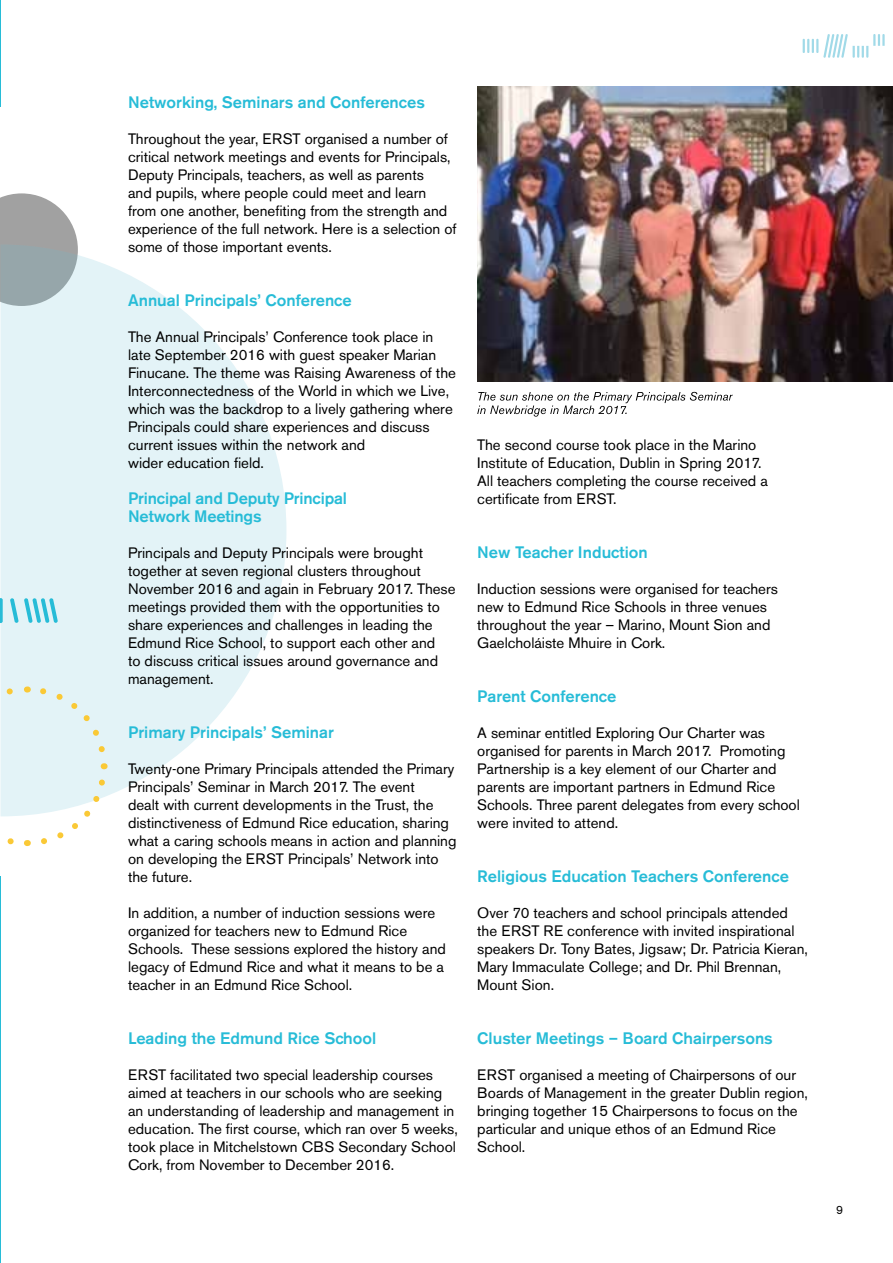
<style>
.page{position:relative;width:893px;height:1263px;background:#fff}
.page>*{position:absolute;margin:0;border:0;box-sizing:border-box;transform-origin:0 0}
.t1{font:500 16.5px/18px "Akzidenz Grotesk BE";color:#27bcd7}
.t2{font:15px/18px "Akzidenz Grotesk BE";color:#000}
.t3{font:12px "Akzidenz Grotesk BE";color:#000}
</style>
<div class="page">
<svg style="left:803px;top:34px;width:82px;height:24px"></svg>
<hr style="left:0;top:0;width:1px;height:1263px;background:#27bcd7">
<div style="left:0;top:108px;width:366px;height:768px;background:#fff"></div>
<svg style="left:0;top:255px;width:286px;height:560px;fill:#e3f3f7"></svg>
<img style="left:477px;top:87px;width:416px;height:295px">
<svg style="left:0;top:193px;width:78px;height:113px;background:#a9b1b3"></svg>
<svg style="left:0;top:598px;width:3px;height:25px"></svg>
<svg style="left:10px;top:598px;width:48px;height:25px"></svg>
<svg style="left:37px;top:763px;width:73px;height:82px"></svg>
<div style="left:27px;top:683px;width:82px;height:73px;background:#e3f3f7"></div>
<svg style="left:0;top:684px;width:17px;height:85px"></svg>
<svg style="left:0;top:776px;width:28px;height:70px"></svg>
<svg style="left:477px;top:392px;width:256px;height:25px"></svg>
<p class="t1" style="left:128px;top:93px;width:298px">Networking, Seminars and Conferences</p>
<p class="t2" style="left:128px;top:130px;width:330px">Throughout the year, ERST organised a number of critical network meetings and events for Principals, Deputy Principals, teachers, as well as parents<br>and pupils, where people could meet and learn from one another, benefiting from the strength and experience of the full network. Here is a selection of some of those important events.</p>
<p class="t1" style="left:128px;top:291px;width:225px">Annual Principals’ Conference</p>
<p class="t2" style="left:128px;top:328px;width:329px">The Annual Principals’ Conference took place in late September 2016 with guest speaker Marian Finucane. The theme was Raising Awareness of the Interconnectedness of the World in which we Live, which was the backdrop to a lively gathering where Principals could share experiences and discuss current issues within the network and<br>wider education field.</p>
<p class="t1" style="left:128px;top:489px;width:220px">Principal and Deputy Principal<br>Network Meetings</p>
<p class="t2" style="left:128px;top:544px;width:329px">Principals and Deputy Principals were brought together at seven regional clusters throughout November 2016 and again in February 2017. These meetings provided them with the opportunities to share experiences and challenges in leading the Edmund Rice School, to support each other and<br>to discuss critical issues around governance and management.</p>
<p class="t1" style="left:128px;top:723px;width:207px">Primary Principals’ Seminar</p>
<p class="t2" style="left:128px;top:760px;width:330px">Twenty-one Primary Principals attended the Primary Principals’ Seminar in March 2017. The event<br>dealt with current developments in the Trust, the distinctiveness of Edmund Rice education, sharing what a caring schools means in action and planning on developing the ERST Principals’ Network into the future.</p>
<p class="t2" style="left:128px;top:904px;width:319px">In addition, a number of induction sessions were organized for teachers new to Edmund Rice Schools. These sessions explored the history and legacy of Edmund Rice and what it means to be a teacher in an Edmund Rice School.</p>
<p class="t1" style="left:128px;top:1029px;width:250px">Leading the Edmund Rice School</p>
<p class="t2" style="left:128px;top:1066px;width:331px">ERST facilitated two special leadership courses aimed at teachers in our schools who are seeking an understanding of leadership and management in education. The first course, which ran over 5 weeks, took place in Mitchelstown CBS Secondary School Cork, from November to December 2016.</p>
<p class="t2" style="left:477px;top:436px;width:292px">The second course took place in the Marino Institute of Education, Dublin in Spring 2017.<br>All teachers completing the course received a certificate from ERST.</p>
<p class="t1" style="left:477px;top:543px;width:172px">New Teacher Induction</p>
<p class="t2" style="left:477px;top:580px;width:302px">Induction sessions were organised for teachers new to Edmund Rice Schools in three venues throughout the year – Marino, Mount Sion and Gaelcholáiste Mhuire in Cork.</p>
<p class="t1" style="left:477px;top:687px;width:141px">Parent Conference</p>
<p class="t2" style="left:477px;top:724px;width:324px">A seminar entitled Exploring Our Charter was organised for parents in March 2017. Promoting Partnership is a key element of our Charter and parents are important partners in Edmund Rice Schools. Three parent delegates from every school were invited to attend.</p>
<p class="t1" style="left:477px;top:867px;width:313px">Religious Education Teachers Conference</p>
<p class="t2" style="left:477px;top:904px;width:332px">Over 70 teachers and school principals attended the ERST RE conference with invited inspirational speakers Dr. Tony Bates, Jigsaw; Dr. Patricia Kieran, Mary Immaculate College; and Dr. Phil Brennan, Mount Sion.</p>
<p class="t1" style="left:477px;top:1029px;width:297px">Cluster Meetings – Board Chairpersons</p>
<p class="t2" style="left:477px;top:1066px;width:332px">ERST organised a meeting of Chairpersons of our Boards of Management in the greater Dublin region, bringing together 15 Chairpersons to focus on the particular and unique ethos of an Edmund Rice School.</p>
<p class="t3" style="left:836px;top:1202px;width:8px">9</p>
</div>
